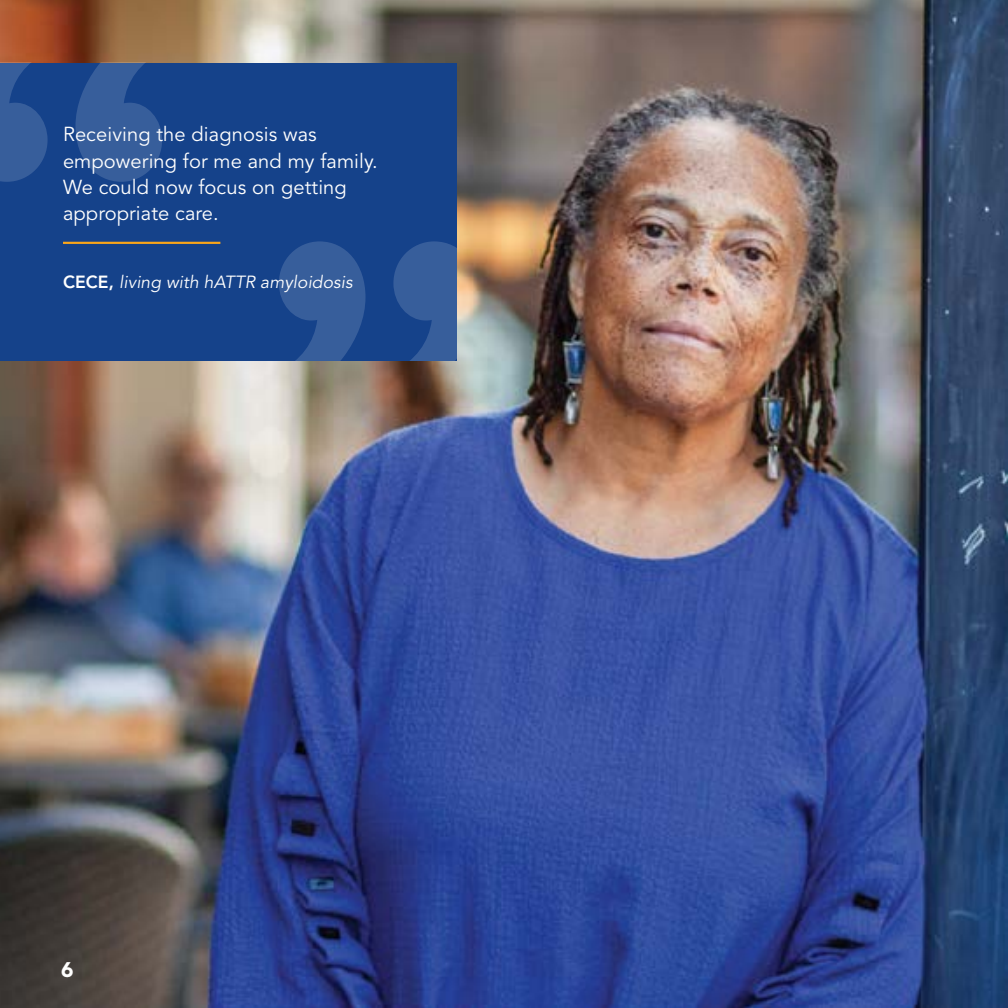
<style>
.page{position:relative;width:1008px;height:1008px;background:#fff}
.page>*{position:absolute;margin:0;border:0;box-sizing:border-box;transform-origin:0 0}
.Page_Number{font:900 21px "Avenir LT Std";color:#fff}
.Sidebar_Body{font:20.12px/26.2px "Avenir LT Std";letter-spacing:.005em;color:#fff}
.Quote_Attribute{font:italic 17.5px "Avenir LT Std";letter-spacing:.005em;color:#fff}
.s1{font-weight:800;font-style:normal}
</style>
<div class="page">
<img style="left:0;top:0;width:1008px;height:1008px">
<div style="left:0;top:63px;width:457px;height:297px;background:#15428a"></div>
<svg style="left:0;top:63px;width:162px;height:119px"></svg>
<svg style="left:279px;top:241px;width:178px;height:119px"></svg>
<hr style="left:63px;top:242px;width:157px;height:2px;background:#faa61a">
<p class="Sidebar_Body" style="left:63px;top:122px;width:316px">Receiving the diagnosis was empowering for me and my family.<br>We could now focus on getting appropriate care.</p>
<p class="Quote_Attribute" style="left:63px;top:272px;width:291px"><span class="s1">CECE,</span> living with hATTR amyloidosis</p>
<p class="Page_Number" style="left:61px;top:956px;width:14px">6</p>
</div>
